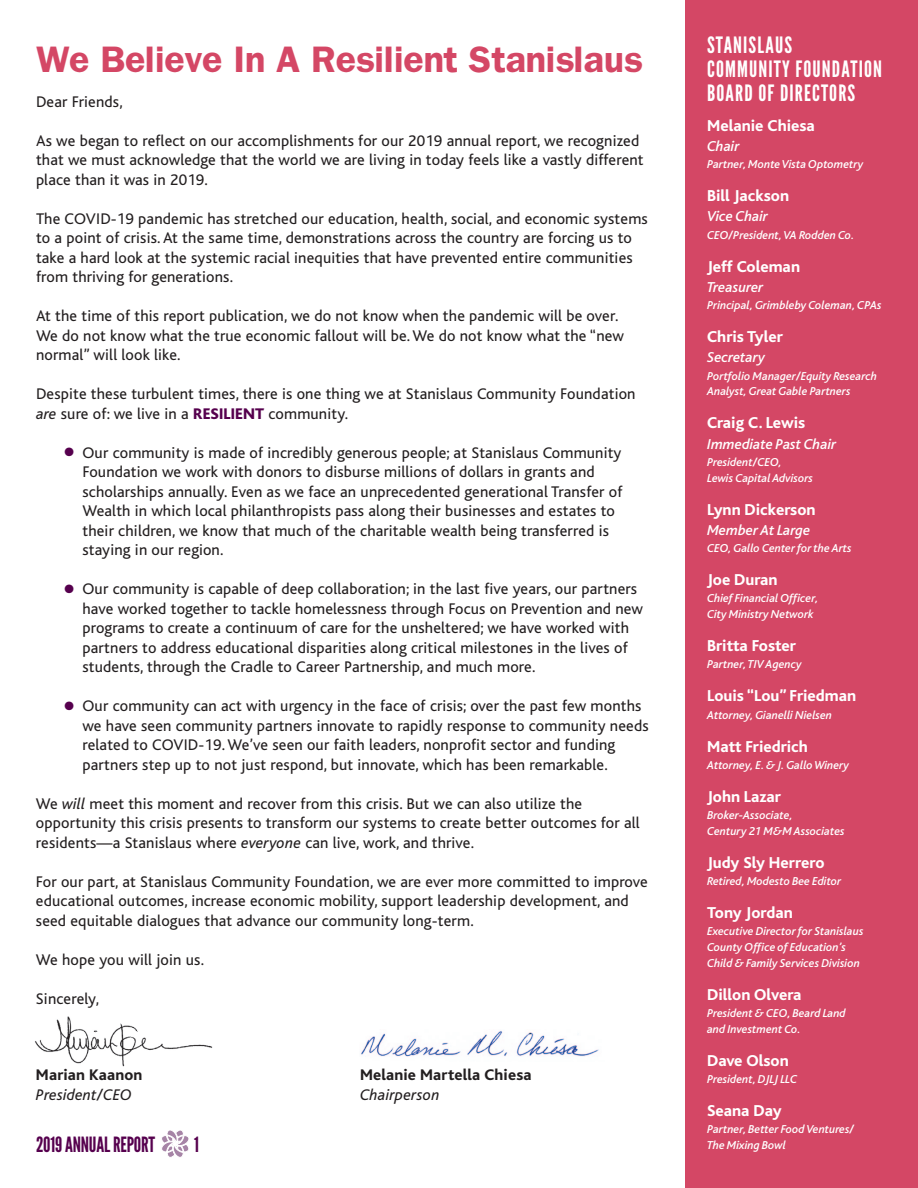
<style>
.page{position:relative;width:918px;height:1188px;background:#fff}
.page>*{position:absolute;margin:0;border:0;box-sizing:border-box;transform-origin:0 0}
.t1{font:700 37.5px "Frankfurt";color:#d44765}
.t2{font:22.5px/24px "League Gothic";letter-spacing:.05em;color:#fff}
.t3{font:21px "League Gothic";letter-spacing:-.01em;color:#56004e}
.t4{font:800 16.5px "Bliss";color:#fff}
.t5{font:16.2px/19.5px "Bliss";letter-spacing:.01em;color:#231f20}
.t6{font:800 16.2px "Bliss";letter-spacing:.01em;color:#231f20}
.t7{font:italic 16.2px "Bliss";letter-spacing:.01em;color:#231f20}
.t8{font:italic 500 15px "Bliss";color:#fff}
.t9{font:italic 500 12px/15.8px "Bliss";color:#fff}
.s1{font-style:italic}
.s2{font-weight:800;color:#56004e}
.s3{color:#56004e}
</style>
<div class="page">
<div style="left:686px;top:0;width:232px;height:1188px;background:#d44765"></div>
<img style="left:35px;top:1016px;width:178px;height:51px">
<svg style="left:162px;top:1130px;width:27px;height:27px"></svg>
<img style="left:361px;top:1031px;width:238px;height:26px">
<h2 class="t2" style="left:707px;top:33px;width:175px">STANISLAUS<br>COMMUNITY FOUNDATION<br>BOARD OF DIRECT</h2>
<h1 class="t1" style="left:36px;top:38px;width:608px">We Believe In A Resilient Stanislaus</h1>
<h2 class="t2" style="left:829px;top:81px;width:18px">ORS</h2>
<p class="t5" style="left:36px;top:92px;width:88px">Dear Friends,</p>
<p class="t5" style="left:36px;top:131px;width:609px">As we began to reflect on our accomplishments for our 2019 annual report, we recognized that we must acknowledge that the world we are living in today feels like a vastly different place than it was in 2019.</p>
<p class="t5" style="left:36px;top:209px;width:613px">The COVID-19 pandemic has stretched our education, health, social, and economic systems to a point of crisis. At the same time, demonstrations across the country are forcing us to take a hard look at the systemic racial inequities that have prevented entire communities from thriving for generations.</p>
<p class="t5" style="left:36px;top:307px;width:589px">At the time of this report publication, we do not know when the pandemic will be over.<br>We do not know what the true economic fallout will be. We do not know what the “new normal” will look like.</p>
<p class="t5" style="left:36px;top:385px;width:601px">Despite these turbulent times, there is one thing we at Stanislaus Community Foundation <span class="s1">are</span> sure of: we live in a <span class="s2">RESILIENT</span> community.</p>
<p class="t5" style="left:82px;top:443px;width:541px;text-indent:-18px"><span class="s3">●</span> Our community is made of incredibly generous people; at Stanislaus Community Foundation we work with donors to disburse millions of dollars in grants and scholarships annually. Even as we face an unprecedented generational Transfer of Wealth in which local philanthropists pass along their businesses and estates to their children, we know that much of the charitable wealth being transferred is staying in our region.</p>
<p class="t5" style="left:82px;top:580px;width:562px;text-indent:-18px"><span class="s3">●</span> Our community is capable of deep collaboration; in the last five years, our partners have worked together to tackle homelessness through Focus on Prevention and new programs to create a continuum of care for the unsheltered; we have worked with partners to address educational disparities along critical milestones in the lives of students, through the Cradle to Career Partnership, and much more.</p>
<p class="t5" style="left:82px;top:697px;width:568px;text-indent:-18px"><span class="s3">●</span> Our community can act with urgency in the face of crisis; over the past few months we have seen community partners innovate to rapidly response to community needs related to COVID-19. We’ve seen our faith leaders, nonprofit sector and funding partners step up to not just respond, but innovate, which has been remarkable.</p>
<p class="t5" style="left:36px;top:794px;width:605px">We <span class="s1">will</span> meet this moment and recover from this crisis. But we can also utilize the opportunity this crisis presents to transform our systems to create better outcomes for all residents—a Stanislaus where <span class="s1">everyone</span> can live, work, and thrive.</p>
<p class="t5" style="left:36px;top:872px;width:613px">For our part, at Stanislaus Community Foundation, we are ever more committed to improve educational outcomes, increase economic mobility, support leadership development, and seed equitable dialogues that advance our community long-term.</p>
<p class="t5" style="left:36px;top:950px;width:170px">We hope you will join us.</p>
<p class="t5" style="left:36px;top:989px;width:65px">Sincerely,</p>
<p class="t4" style="left:707px;top:117px;width:109px">Melanie Chiesa</p>
<p class="t8" style="left:707px;top:138px;width:34px">Chair</p>
<p class="t9" style="left:707px;top:157px;width:158px">Partner, Monte Vista Optometry</p>
<p class="t4" style="left:707px;top:187px;width:84px">Bill Jackson</p>
<p class="t8" style="left:707px;top:209px;width:62px">Vice Chair</p>
<p class="t9" style="left:707px;top:227px;width:149px">CEO/President, VA Rodden Co.</p>
<p class="t4" style="left:707px;top:258px;width:94px">Jeff Coleman</p>
<p class="t8" style="left:707px;top:279px;width:58px">Treasurer</p>
<p class="t9" style="left:707px;top:298px;width:176px">Principal, Grimbleby Coleman, CPAs</p>
<p class="t4" style="left:707px;top:328px;width:77px">Chris Tyler</p>
<p class="t8" style="left:707px;top:350px;width:60px">Secretary</p>
<p class="t9" style="left:707px;top:368px;width:171px">Portfolio Manager/Equity Research<br>Analyst, Great Gable Partners</p>
<p class="t4" style="left:707px;top:414px;width:100px">Craig C. Lewis</p>
<p class="t8" style="left:707px;top:436px;width:131px">Immediate Past Chair</p>
<p class="t9" style="left:707px;top:454px;width:107px">President/CEO,<br>Lewis Capital Advisors</p>
<p class="t4" style="left:707px;top:501px;width:110px">Lynn Dickerson</p>
<p class="t8" style="left:707px;top:522px;width:105px">Member At Large</p>
<p class="t9" style="left:707px;top:541px;width:146px">CEO, Gallo Center for the Arts</p>
<p class="t4" style="left:707px;top:571px;width:72px">Joe Duran</p>
<p class="t9" style="left:707px;top:591px;width:113px">Chief Financial Officer,<br>City Ministry Network</p>
<p class="t4" style="left:707px;top:637px;width:90px">Britta Foster</p>
<p class="t9" style="left:707px;top:657px;width:96px">Partner, TIV Agency</p>
<p class="t4" style="left:707px;top:687px;width:151px">Louis “Lou” Friedman</p>
<p class="t9" style="left:707px;top:707px;width:126px">Attorney, Gianelli Nielsen</p>
<p class="t4" style="left:707px;top:738px;width:102px">Matt Friedrich</p>
<p class="t9" style="left:707px;top:757px;width:144px">Attorney, E. &amp; J. Gallo Winery</p>
<p class="t4" style="left:707px;top:788px;width:76px">John Lazar</p>
<p class="t9" style="left:707px;top:808px;width:139px">Broker-Associate,<br>Century 21 M&amp;M Associates</p>
<p class="t4" style="left:707px;top:854px;width:119px">Judy Sly Herrero</p>
<p class="t9" style="left:707px;top:874px;width:136px">Retired, Modesto Bee Editor</p>
<p class="t4" style="left:707px;top:904px;width:87px">Tony Jordan</p>
<p class="t9" style="left:707px;top:924px;width:158px">Executive Director for Stanislaus<br>County Office of Education’s<br>Child &amp; Family Services Division</p>
<p class="t4" style="left:707px;top:986px;width:96px">Dillon Olvera</p>
<p class="t9" style="left:707px;top:1006px;width:140px">President &amp; CEO, Beard Land and Investment Co.</p>
<p class="t4" style="left:707px;top:1052px;width:83px">Dave Olson</p>
<p class="t9" style="left:707px;top:1072px;width:91px">President, DJLJ LLC</p>
<p class="t4" style="left:707px;top:1102px;width:76px">Seana Day</p>
<p class="t9" style="left:707px;top:1122px;width:149px">Partner, Better Food Ventures/</p>
<p class="t6" style="left:36px;top:1067px;width:108px">Marian Kaanon</p>
<p class="t6" style="left:360px;top:1067px;width:173px">Melanie Martella Chiesa</p>
<p class="t7" style="left:36px;top:1086px;width:97px">President/CEO</p>
<p class="t7" style="left:360px;top:1086px;width:81px">Chairperson</p>
<p class="t3" style="left:36px;top:1132px;width:46px">2019 ANNUAL</p>
<p class="t9" style="left:707px;top:1138px;width:80px">The Mixing Bowl</p>
<p class="t3" style="left:113px;top:1132px;width:36px">REPORT</p>
<p class="t3" style="left:194px;top:1132px;width:6px">1</p>
</div>
